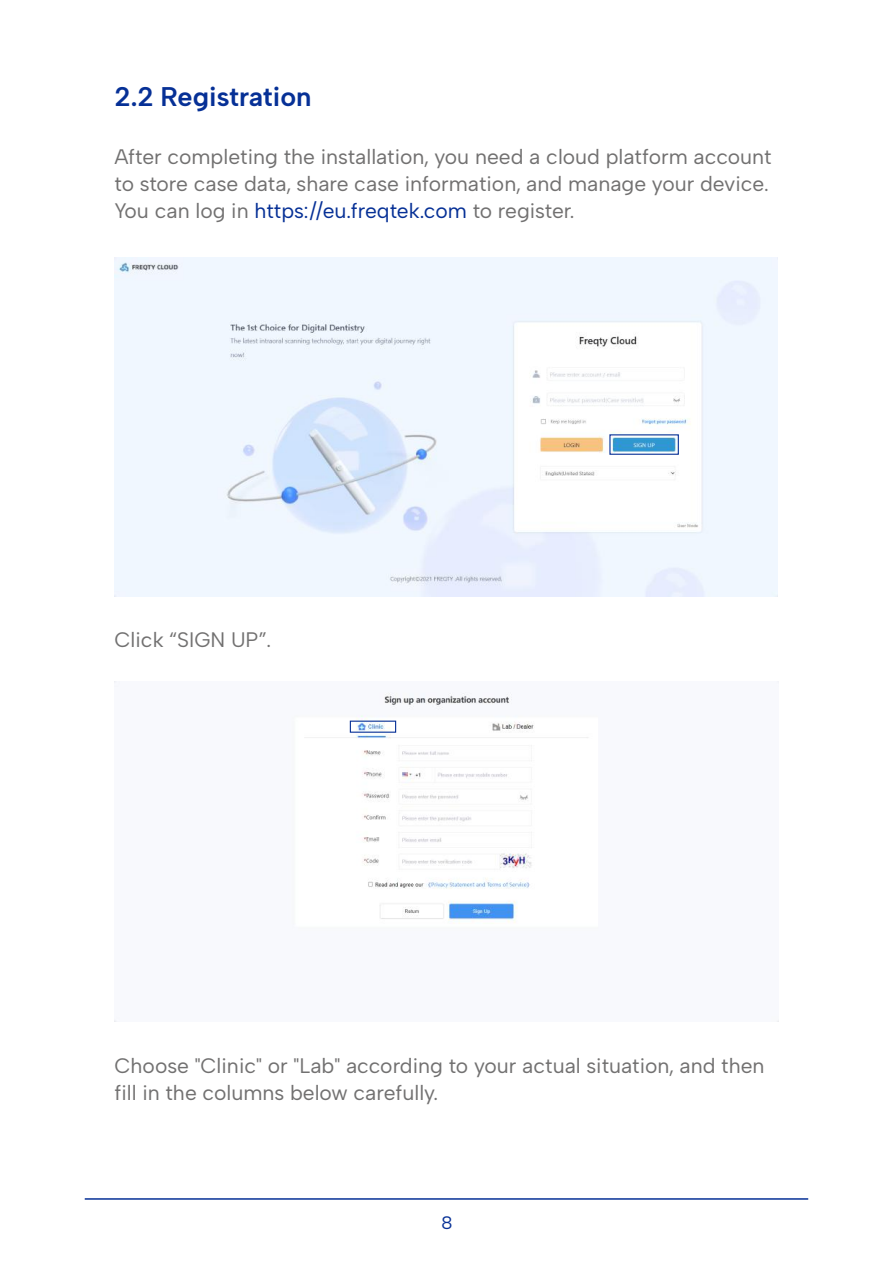
<style>
.page{position:relative;width:893px;height:1263px;background:#fff}
.page>*{position:absolute;margin:0;border:0;box-sizing:border-box;transform-origin:0 0}
.t1{font:600 27px "Albert Sans";color:#063096}
.t2{font:21px/27px "Albert Sans";color:#727171}
.t3{font:18px "Albert Sans";color:#063096}
.s1{color:#063096}
</style>
<div class="page">
<hr style="left:85px;top:1198px;width:723px;height:2px;background:#063096">
<svg style="left:114px;top:257px;width:665px;height:765px"></svg>
<p class="t1" style="left:115px;top:80px;width:199px">2.2 Registration</p>
<p class="t2" style="left:115px;top:143px;width:659px">After completing the installation, you need a cloud platform account to store case data, share case information, and manage your device.<br>You can log in <span class="s1">https://eu.freqtek.com</span> to register.</p>
<p class="t2" style="left:115px;top:626px;width:158px">Click “SIGN UP”.</p>
<p class="t2" style="left:115px;top:1052px;width:652px">Choose "Clinic" or "Lab" according to your actual situation, and then fill in the columns below carefully.</p>
<p class="t3" style="left:441px;top:1211px;width:13px">8</p>
</div>
